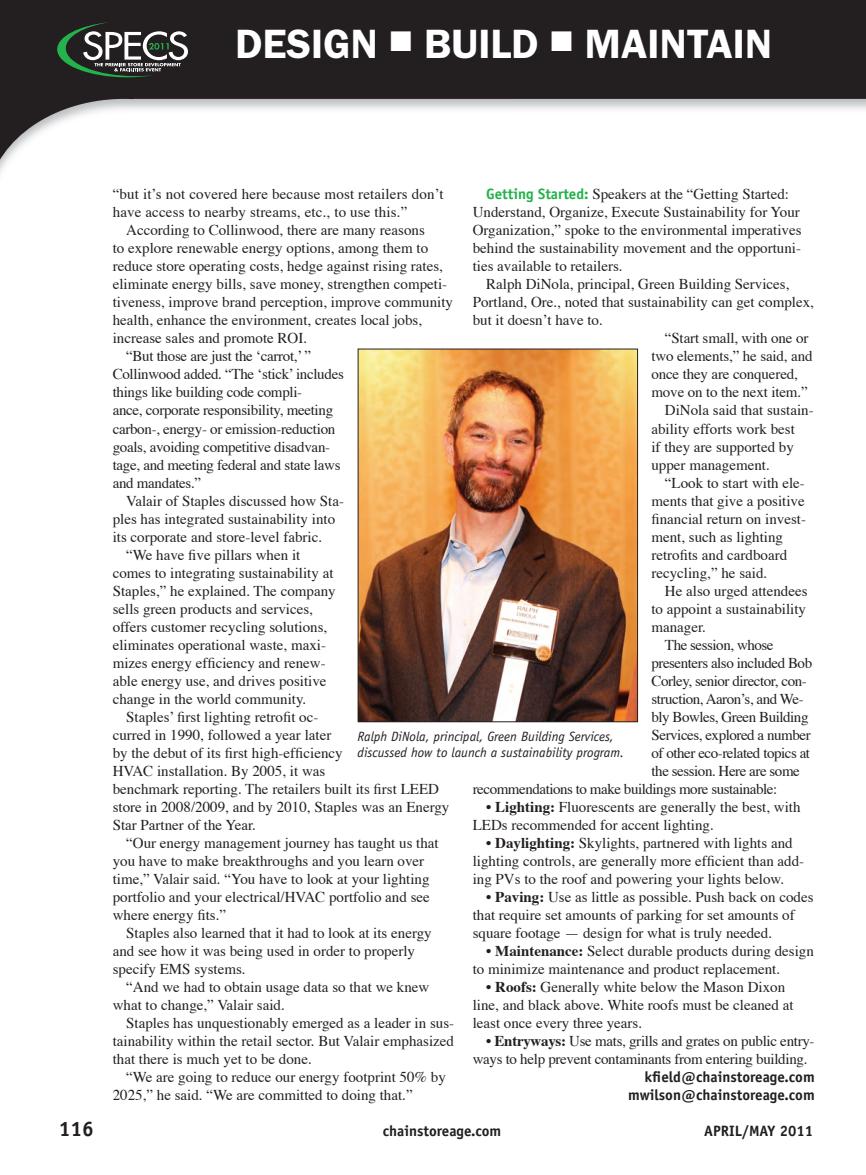
<style>
.page{position:relative;width:866px;height:1175px;background:#fff}
.page>*{position:absolute;margin:0;border:0;box-sizing:border-box;transform-origin:0 0}
.t1{font:600 41.1px "ITC Franklin Gothic Std";color:#fff}
.t2{font:700 21px "Officina Sans Std";color:#231f20}
.t3{font:15px/18px "Times";color:#231f20}
.t4{font:15px/18px "Times";letter-spacing:-.02em;color:#231f20}
.t5{font:15px "Times";letter-spacing:-.03em;color:#231f20}
.t6{font:700 15px/18px "Officina Sans Std";color:#231f20;text-align:right}
.t7{font:italic 13.5px/16.2px "Officina Sans Std";color:#231f20}
.s1{font-family:"Officina Sans Std";font-weight:700;color:#23b24b}
.s2{font-weight:700}
</style>
<div class="page">
<svg style="left:0;top:0;width:866px;height:173px;fill:#231f20"></svg>
<svg style="left:57px;top:22px;width:131px;height:55px;background:#4a524b"></svg>
<img style="left:360px;top:350px;width:276px;height:370px">
<div style="left:358px;top:348px;width:280px;height:374px;border:1px solid #231f20"></div>
<h1 class="t1" style="left:236px;top:19px;width:538px">DESIGN ■ BUILD ■ MAINTAIN</h1>
<p class="t3" style="left:473px;top:184px;width:330px;text-indent:14px"><span class="s1">Getting Started:</span> Speakers at the “Getting Started:<br>Understand, Organize, Execute Sustainability for Your Organization,” spoke to the environmental imperatives behind the sustainability movement and the opportuni&shy;ties available to retailers.</p>
<p class="t3" style="left:486px;top:274px;width:305px">Ralph DiNola, principal, Green Building Services,</p>
<p class="t3" style="left:473px;top:292px;width:343px">Portland, Ore., noted that sustainability can get complex,</p>
<p class="t3" style="left:473px;top:310px;width:132px">but it doesn’t have to.</p>
<p class="t3" style="left:665px;top:328px;width:145px">“Start small, with one or</p>
<p class="t3" style="left:651px;top:346px;width:163px">two elements,” he said, and</p>
<p class="t3" style="left:651px;top:364px;width:148px">once they are conquered,</p>
<p class="t3" style="left:651px;top:382px;width:158px">move on to the next item.”</p>
<p class="t3" style="left:665px;top:400px;width:150px">DiNola said that sustain-</p>
<p class="t3" style="left:651px;top:418px;width:145px">ability efforts work best</p>
<p class="t3" style="left:651px;top:436px;width:144px">if they are supported by</p>
<p class="t3" style="left:651px;top:454px;width:120px">upper management.</p>
<p class="t3" style="left:665px;top:472px;width:141px">“Look to start with ele-</p>
<p class="t3" style="left:651px;top:490px;width:155px">ments that give a positive</p>
<p class="t3" style="left:651px;top:508px;width:156px">financial return on invest-</p>
<p class="t3" style="left:651px;top:526px;width:133px">ment, such as lighting</p>
<p class="t3" style="left:651px;top:544px;width:137px">retrofits and cardboard</p>
<p class="t3" style="left:651px;top:562px;width:117px">recycling,” he said.</p>
<p class="t3" style="left:665px;top:580px;width:144px">He also urged attendees</p>
<p class="t3" style="left:651px;top:598px;width:156px">to appoint a sustainability</p>
<p class="t3" style="left:651px;top:616px;width:56px">manager.</p>
<p class="t5" style="left:665px;top:630px;width:110px">The session, whose</p>
<p class="t5" style="left:651px;top:648px;width:162px">presenters also included Bob</p>
<p class="t5" style="left:651px;top:666px;width:157px">Corley, senior director, con-</p>
<p class="t5" style="left:651px;top:684px;width:154px">struction, Aaron’s, and We-</p>
<p class="t5" style="left:651px;top:702px;width:159px">bly Bowles, Green Building</p>
<p class="t5" style="left:652px;top:720px;width:161px">Services, explored a number</p>
<p class="t5" style="left:652px;top:738px;width:160px">of other eco-related topics at</p>
<p class="t5" style="left:652px;top:756px;width:150px">the session. Here are some</p>
<p class="t5" style="left:473px;top:774px;width:306px">recommendations to make buildings more sustainable:</p>
<p class="t3" style="left:473px;top:796px;width:329px;text-indent:14px">• <span class="s2">Lighting:</span> Fluorescents are generally the best, with<br>LEDs recommended for accent lighting.</p>
<p class="t3" style="left:473px;top:832px;width:333px;text-indent:14px">• <span class="s2">Daylighting:</span> Skylights, partnered with lights and lighting controls, are generally more efficient than add&shy;ing PVs to the roof and powering your lights below.</p>
<p class="t3" style="left:473px;top:886px;width:342px;text-indent:14px">• <span class="s2">Paving:</span> Use as little as possible. Push back on codes that require set amounts of parking for set amounts of square footage — design for what is truly needed.</p>
<p class="t3" style="left:473px;top:940px;width:343px;text-indent:14px">• <span class="s2">Maintenance:</span> Select durable products during design to minimize maintenance and product replacement.</p>
<p class="t3" style="left:473px;top:976px;width:322px;text-indent:14px">• <span class="s2">Roofs:</span> Generally white below the Mason Dixon line, and black above. White roofs must be cleaned at least once every three years.</p>
<p class="t4" style="left:473px;top:1030px;width:343px;text-indent:14px">• <span class="s2">Entryways:</span> Use mats, grills and grates on public entry&shy;ways to help prevent contaminants from entering building.</p>
<p class="t6" style="left:628px;top:1067px;width:188px">kfield@chainstoreage.com mwilson@chainstoreage.com</p>
<p class="t3" style="left:113px;top:184px;width:333px">“but it’s not covered here because most retailers don’t have access to nearby streams, etc., to use this.”</p>
<p class="t3" style="left:126px;top:220px;width:300px">According to Collinwood, there are many reasons</p>
<p class="t3" style="left:113px;top:238px;width:317px">to explore renewable energy options, among them to</p>
<p class="t3" style="left:113px;top:256px;width:332px">reduce store operating costs, hedge against rising rates,</p>
<p class="t3" style="left:113px;top:274px;width:336px">eliminate energy bills, save money, strengthen competi-</p>
<p class="t3" style="left:113px;top:292px;width:342px">tiveness, improve brand perception, improve community</p>
<p class="t3" style="left:113px;top:310px;width:311px">health, enhance the environment, creates local jobs,</p>
<p class="t3" style="left:113px;top:328px;width:196px">increase sales and promote ROI.</p>
<p class="t4" style="left:126px;top:346px;width:186px">“But those are just the ‘carrot,’ ”</p>
<p class="t4" style="left:113px;top:364px;width:233px">Collinwood added. “The ‘stick’ includes</p>
<p class="t4" style="left:113px;top:382px;width:191px">things like building code compli-</p>
<p class="t4" style="left:113px;top:400px;width:222px">ance, corporate responsibility, meeting</p>
<p class="t4" style="left:113px;top:418px;width:224px">carbon-, energy- or emission-reduction</p>
<p class="t4" style="left:113px;top:436px;width:219px">goals, avoiding competitive disadvan-</p>
<p class="t4" style="left:113px;top:454px;width:229px">tage, and meeting federal and state laws</p>
<p class="t4" style="left:113px;top:472px;width:90px">and mandates.”</p>
<p class="t3" style="left:126px;top:490px;width:219px">Valair of Staples discussed how Sta-</p>
<p class="t3" style="left:113px;top:508px;width:224px">ples has integrated sustainability into</p>
<p class="t3" style="left:113px;top:526px;width:211px">its corporate and store-level fabric.</p>
<p class="t3" style="left:126px;top:544px;width:176px">“We have five pillars when it</p>
<p class="t3" style="left:113px;top:562px;width:222px">comes to integrating sustainability at</p>
<p class="t3" style="left:113px;top:580px;width:225px">Staples,” he explained. The company</p>
<p class="t3" style="left:113px;top:598px;width:202px">sells green products and services,</p>
<p class="t3" style="left:113px;top:616px;width:216px">offers customer recycling solutions,</p>
<p class="t3" style="left:113px;top:634px;width:215px">eliminates operational waste, maxi-</p>
<p class="t3" style="left:113px;top:652px;width:214px">mizes energy efficiency and renew-</p>
<p class="t3" style="left:113px;top:670px;width:215px">able energy use, and drives positive</p>
<p class="t3" style="left:113px;top:688px;width:195px">change in the world community.</p>
<p class="t3" style="left:126px;top:706px;width:194px">Staples’ first lighting retrofit oc-</p>
<p class="t3" style="left:113px;top:724px;width:220px">curred in 1990, followed a year later</p>
<p class="t3" style="left:113px;top:742px;width:231px">by the debut of its first high-efficiency</p>
<p class="t3" style="left:113px;top:760px;width:214px">HVAC installation. By 2005, it was</p>
<p class="t3" style="left:113px;top:778px;width:328px">benchmark reporting. The retailers built its first LEED</p>
<p class="t3" style="left:113px;top:796px;width:338px">store in 2008/2009, and by 2010, Staples was an Energy</p>
<p class="t3" style="left:113px;top:814px;width:145px">Star Partner of the Year.</p>
<p class="t3" style="left:126px;top:832px;width:314px">“Our energy management journey has taught us that</p>
<p class="t3" style="left:113px;top:850px;width:313px">you have to make breakthroughs and you learn over</p>
<p class="t3" style="left:113px;top:868px;width:318px">time,” Valair said. “You have to look at your lighting</p>
<p class="t3" style="left:113px;top:886px;width:319px">portfolio and your electrical/HVAC portfolio and see</p>
<p class="t3" style="left:113px;top:904px;width:115px">where energy fits.”</p>
<p class="t3" style="left:126px;top:922px;width:307px">Staples also learned that it had to look at its energy</p>
<p class="t3" style="left:113px;top:940px;width:304px">and see how it was being used in order to properly</p>
<p class="t3" style="left:113px;top:958px;width:134px">specify EMS systems.</p>
<p class="t3" style="left:126px;top:976px;width:305px">“And we had to obtain usage data so that we knew</p>
<p class="t3" style="left:113px;top:994px;width:174px">what to change,” Valair said.</p>
<p class="t3" style="left:126px;top:1012px;width:329px">Staples has unquestionably emerged as a leader in sus-</p>
<p class="t3" style="left:113px;top:1030px;width:343px">tainability within the retail sector. But Valair emphasized</p>
<p class="t3" style="left:113px;top:1048px;width:201px">that there is much yet to be done.</p>
<p class="t3" style="left:126px;top:1066px;width:321px">“We are going to reduce our energy footprint 50% by</p>
<p class="t3" style="left:113px;top:1084px;width:301px">2025,” he said. “We are committed to doing that.”</p>
<p class="t7" style="left:358px;top:728px;width:268px">Ralph DiNola, principal, Green Building Services, discussed how to launch a sustainability program.</p>
<h2 class="t2" style="left:59px;top:1115px;width:37px">116</h2>
<p class="t6" style="left:383px;top:1121px;width:120px">chainstoreage.com</p>
<p class="t6" style="left:704px;top:1121px;width:110px">APRIL/MAY 2011</p>
</div>
